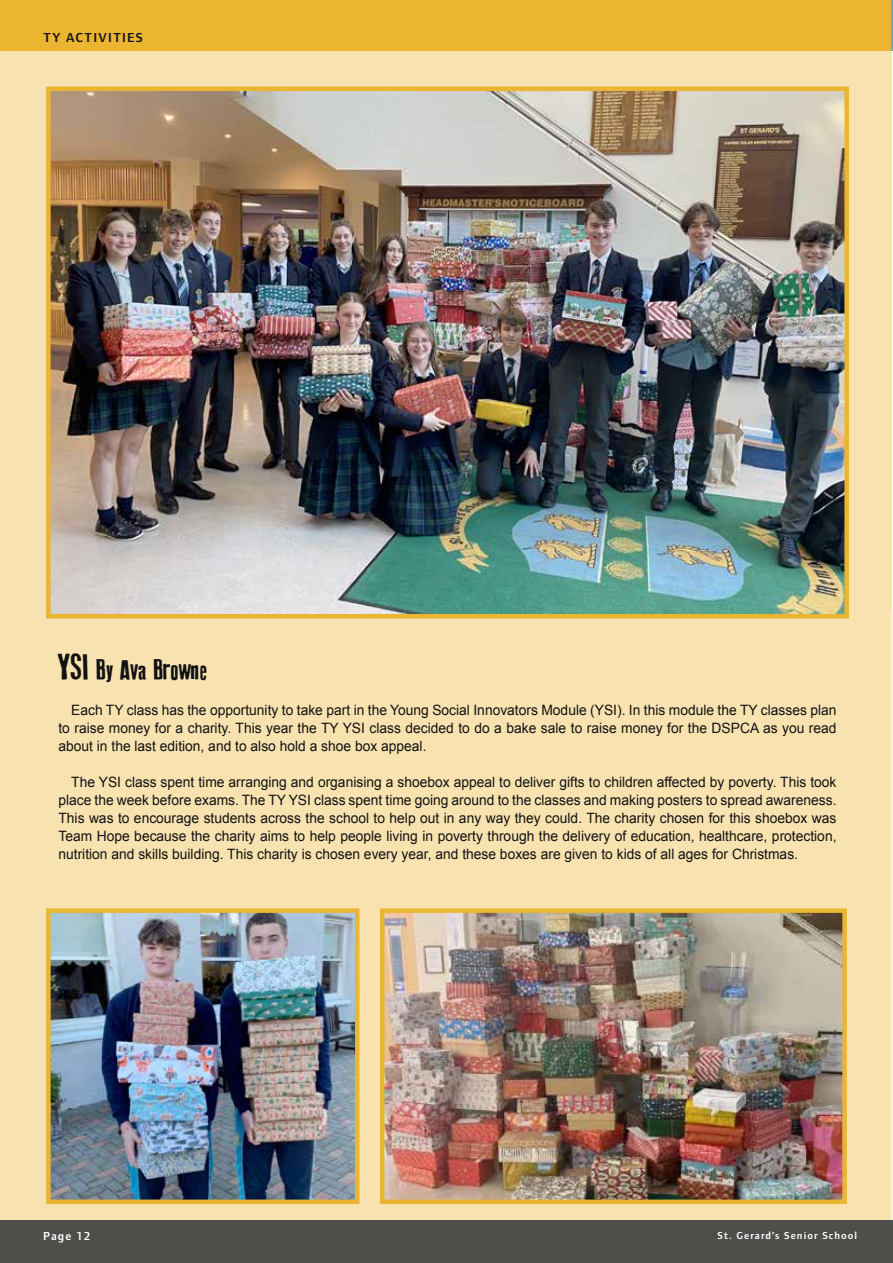
<style>
.page{position:relative;width:893px;height:1263px;background:#fff}
.page>*{position:absolute;margin:0;border:0;box-sizing:border-box;transform-origin:0 0}
.t1{font:27px "Old Press Original";color:#121212}
.t2{font:14.25px/18px "Arial";color:#121212;text-align:justify}
.t3{font:600 13.5px "Foundry Form Sans";letter-spacing:.1em;color:#121212}
.t4{font:600 12px "Foundry Form Sans";letter-spacing:.1em;color:#fff}
.t5{font:600 10.5px "Foundry Form Sans";letter-spacing:.1em;color:#fff}
.s1{font-size:36px}
</style>
<div class="page">
<div style="left:0;top:0;width:892px;height:1254px;background:#f8e2b0"></div>
<div style="left:0;top:0;width:893px;height:50px;background:#ebb531"></div>
<hr style="left:891px;top:611px;width:2px;height:652px;background:#fdf1d6">
<img style="left:51px;top:92px;width:793px;height:521px">
<div style="left:46px;top:87px;width:803px;height:531px;border:4px solid #ebb531"></div>
<img style="left:51px;top:913px;width:303px;height:286px">
<div style="left:46px;top:908px;width:313px;height:296px;border:4px solid #ebb531"></div>
<img style="left:385px;top:913px;width:457px;height:286px">
<div style="left:380px;top:908px;width:467px;height:296px;border:4px solid #ebb531"></div>
<div style="left:0;top:1220px;width:893px;height:43px;background:#4e4e4b"></div>
<hr style="left:892px;top:0;width:1px;height:50px;background:#6aa7c6">
<p class="t3" style="left:44px;top:30px;width:101px">TY ACTIVITIES</p>
<h1 class="t1" style="left:57px;top:655px;width:151px"><span class="s1">YSI</span> By Ava Browne</h1>
<p class="t2" style="left:58px;top:701px;width:780px;text-indent:13px">Each TY class has the opportunity to take part in the Young Social Innovators Module (YSI). In this module the TY classes plan to raise money for a charity. This year the TY YSI class decided to do a bake sale to raise money for the DSPCA as you read about in the last edition, and to also hold a shoe box appeal.</p>
<p class="t2" style="left:58px;top:773px;width:780px;text-indent:13px">The YSI class spent time arranging and organising a shoebox appeal to deliver gifts to children affected by poverty. This took place the week before exams. The TY YSI class spent time going around to the classes and making posters to spread awareness.<br>This was to encourage students across the school to help out in any way they could. The charity chosen for this shoebox was Team Hope because the charity aims to help people living in poverty through the delivery of education, healthcare, protection, nutrition and skills building. This charity is chosen every year, and these boxes are given to kids of all ages for Christmas.</p>
<p class="t4" style="left:43px;top:1230px;width:49px">Page 12</p>
<p class="t5" style="left:717px;top:1230px;width:141px">St. Gerard’s Senior School</p>
</div>
